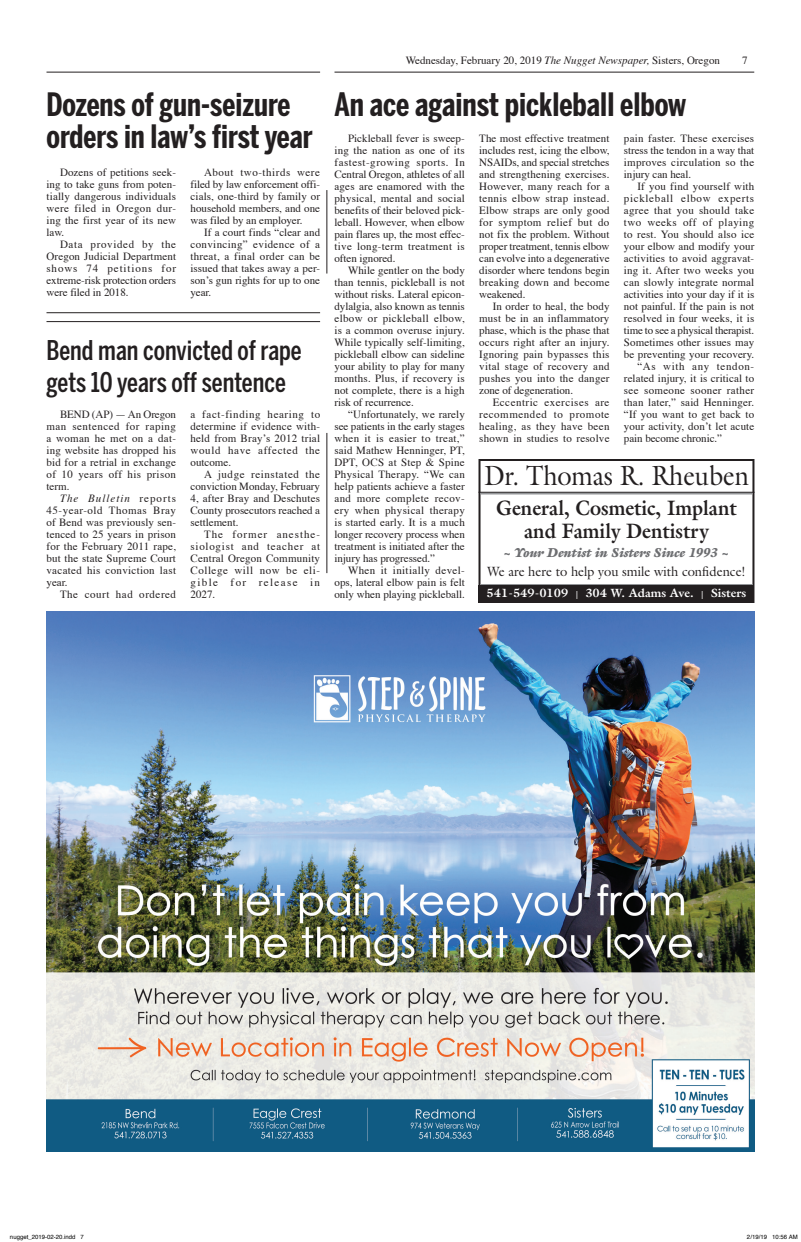
<style>
.page{position:relative;width:801px;height:1242px;background:#fff}
.page>*{position:absolute;margin:0;border:0;box-sizing:border-box;transform-origin:0 0}
.t1{font:700 32px/32px "Benton Sans Comp";color:#231f20}
.t2{font:28px "Galliard";letter-spacing:-.005em;color:#231f20;scale:.91 1}
.t3{font:500 27px/32px "Benton Sans Comp";color:#231f20}
.t4{font:700 21px/23px "Galliard";color:#231f20;text-align:center;scale:.91 1}
.t5{font:13.5px "Galliard";color:#231f20;scale:.96 1}
.t6{font:italic 900 13px "Galliard";color:#6d6e71;scale:.96 1}
.t7{font:700 12px "Galliard";color:#fff}
.t8{font:11px/12px "Times";letter-spacing:.015em;color:#231f20;text-align:justify}
.t9{font:11px "Times";letter-spacing:-.005em;color:#231f20}
.t10{font:11px "Times";letter-spacing:.06em;color:#231f20}
.t11{font:11px "Times";letter-spacing:-.015em;color:#231f20}
.t12{font:11px "Times";letter-spacing:.04em;color:#231f20}
.t13{font:11px "Times";letter-spacing:.05em;color:#231f20}
.t14{font:6px "Helvetica";color:#000}
.s1{font-style:italic}
.s2{font-size:8px}
</style>
<div class="page">
<hr style="left:335px;top:72px;width:419px;height:1px;background:#231f20">
<hr style="left:47px;top:321px;width:273px;height:1px;background:#231f20">
<hr style="left:47px;top:72px;width:273px;height:1px;background:#231f20">
<hr style="left:47px;top:313px;width:273px;height:1px;background:#231f20">
<hr style="left:327px;top:190px;width:1px;height:84px;background:#231f20">
<hr style="left:327px;top:433px;width:1px;height:140px;background:#231f20">
<div style="left:479px;top:459px;width:275px;height:144px;border:2px solid #231f20"></div>
<hr style="left:481px;top:584px;width:271px;height:2px;background:#939598">
<hr style="left:481px;top:492px;width:271px;height:3px;background:#939598">
<hr style="left:479px;top:492px;width:275px;height:1px;background:#231f20">
<div style="left:479px;top:585px;width:275px;height:18px;background:#231f20"></div>
<img style="left:47px;top:612px;width:707px;height:540px">
<h1 class="t1" style="left:47px;top:91px;width:268px">Dozens of gun-seizure orders in law’s first year</h1>
<p class="t8" style="left:47px;top:168px;width:131px;text-indent:14px">Dozens of petitions seek&shy;ing to take guns from poten&shy;tially dangerous individuals were filed in Oregon dur&shy;ing the first year of its new law.</p>
<p class="t8" style="left:47px;top:240px;width:131px;text-indent:14px">Data provided by the Oregon Judicial Department shows 74 petitions for extreme-risk protection orders were filed in 2018.</p>
<p class="t8" style="left:191px;top:168px;width:131px;text-indent:14px">About two-thirds were filed by law enforcement offi&shy;cials, one-third by family or household members, and one was filed by an employer.</p>
<p class="t8" style="left:191px;top:228px;width:131px;text-indent:14px">If a court finds &lt;clear and convincing= evidence of a threat, a final order can be issued that takes away a per&shy;son9s gun rights for up to one year.</p>
<h3 class="t3" style="left:47px;top:336px;width:257px">Bend man convicted of rape gets 10 years off sentence</h3>
<p class="t8" style="left:47px;top:409px;width:131px;text-indent:14px">BEND (AP) 4 An Oregon man sentenced for raping a woman he met on a dat&shy;ing website has dropped his bid for a retrial in exchange of 10 years off his prison term.</p>
<p class="t8" style="left:47px;top:493px;width:131px;text-indent:14px"><span class="s1">The Bulletin</span> reports 45-year-old Thomas Bray of Bend was previously sen&shy;tenced to 25 years in prison for the February 2011 rape, but the state Supreme Court vacated his conviction last year.</p>
<p class="t13" style="left:60px;top:590px;width:118px">The court had ordered</p>
<p class="t8" style="left:191px;top:409px;width:131px">a fact-finding hearing to determine if evidence with&shy;held from Bray9s 2012 trial would have affected the outcome.</p>
<p class="t8" style="left:191px;top:469px;width:131px;text-indent:14px">A judge reinstated the conviction Monday, February 4, after Bray and Deschutes County prosecutors reached a settlement.</p>
<p class="t8" style="left:191px;top:529px;width:131px;text-indent:14px">The former anesthe&shy;siologist and teacher at Central Oregon Community College will now be eli&shy;gible for release in 2027.</p>
<p class="t8" style="left:406px;top:55px;width:316px">Wednesday, February 20, 2019 <span class="s1">The Nugget Newspaper,</span> Sisters, Oregon</p>
<p class="t8" style="left:742px;top:55px;width:7px">7</p>
<h1 class="t1" style="left:335px;top:91px;width:353px">An ace against pickleball elbow</h1>
<p class="t8" style="left:335px;top:133px;width:132px;text-indent:14px">Pickleball fever is sweep&shy;ing the nation as one of its fastest-growing sports. In Central Oregon, athletes of all ages are enamored with the physical, mental and social benefits of their beloved pick&shy;leball. However, when elbow pain flares up, the most effec&shy;tive long-term treatment is often ignored.</p>
<p class="t8" style="left:335px;top:265px;width:132px;text-indent:14px">While gentler on the body than tennis, pickleball is not without risks. Lateral epicon&shy;dylalgia, also known as tennis elbow or pickleball elbow, is a common overuse injury.<br>While typically self-limiting, pickleball elbow can sideline your ability to play for many months. Plus, if recovery is not complete, there is a high risk of recurrence.</p>
<p class="t8" style="left:335px;top:409px;width:132px;text-indent:14px">&lt;Unfortunately, we rarely see patients in the early stages when it is easier to treat,= said Mathew Henninger, PT, DPT, OCS at Step &amp; Spine Physical Therapy. &lt;We can help patients achieve a faster and more complete recov&shy;ery when physical therapy is started early. It is a much longer recovery process when treatment is initiated after the injury has progressed.=</p>
<p class="t8" style="left:335px;top:565px;width:132px;text-indent:14px">When it initially devel&shy;ops, lateral elbow pain is felt only when playing pickleball.</p>
<p class="t8" style="left:479px;top:133px;width:132px">The most effective treatment includes rest, icing the elbow, NSAIDs, and special stretches and strengthening exercises.<br>However, many reach for a tennis elbow strap instead.<br>Elbow straps are only good for symptom relief but do not fix the problem. Without proper treatment, tennis elbow can evolve into a degenerative disorder where tendons begin breaking down and become weakened.</p>
<p class="t8" style="left:479px;top:301px;width:132px;text-indent:14px">In order to heal, the body must be in an inflammatory phase, which is the phase that occurs right after an injury.<br>Ignoring pain bypasses this vital stage of recovery and pushes you into the danger zone of degeneration.</p>
<p class="t8" style="left:479px;top:397px;width:132px;text-indent:14px">Eccentric exercises are recommended to promote healing, as they have been shown in studies to resolve</p>
<p class="t8" style="left:624px;top:133px;width:132px">pain faster. These exercises stress the tendon in a way that improves circulation so the injury can heal.</p>
<p class="t8" style="left:637px;top:181px;width:118px">If you find yourself with</p>
<p class="t10" style="left:624px;top:194px;width:132px">pickleball elbow experts</p>
<p class="t8" style="left:624px;top:205px;width:132px">agree that you should take</p>
<p class="t12" style="left:624px;top:218px;width:132px">two weeks off of playing</p>
<p class="t8" style="left:624px;top:229px;width:132px">to rest. You should also ice</p>
<p class="t8" style="left:624px;top:241px;width:132px">your elbow and modify your</p>
<p class="t8" style="left:624px;top:253px;width:132px">activities to avoid aggravat-</p>
<p class="t8" style="left:624px;top:265px;width:132px">ing it. After two weeks you</p>
<p class="t8" style="left:624px;top:277px;width:132px">can slowly integrate normal</p>
<p class="t9" style="left:624px;top:290px;width:132px">activities into your day if it is</p>
<p class="t8" style="left:624px;top:301px;width:132px">not painful. If the pain is not</p>
<p class="t8" style="left:624px;top:313px;width:132px">resolved in four weeks, it is</p>
<p class="t11" style="left:624px;top:326px;width:132px">time to see a physical therapist.</p>
<p class="t8" style="left:624px;top:337px;width:132px">Sometimes other issues may</p>
<p class="t8" style="left:624px;top:349px;width:132px">be preventing your recovery.</p>
<p class="t10" style="left:637px;top:362px;width:118px">&lt;As with any tendon-</p>
<p class="t8" style="left:624px;top:373px;width:132px">related injury, it is critical to</p>
<p class="t8" style="left:624px;top:385px;width:132px">see someone sooner rather</p>
<p class="t8" style="left:624px;top:397px;width:132px">than later,= said Henninger.</p>
<p class="t8" style="left:624px;top:409px;width:132px">&lt;If you want to get back to</p>
<p class="t8" style="left:624px;top:421px;width:132px">your activity, don9t let acute</p>
<p class="t9" style="left:624px;top:434px;width:100px">pain become chronic.=</p>
<h2 class="t2" style="left:484px;top:465px;width:293px">Dr. Thomas R. Rheuben</h2>
<h3 class="t4" style="left:496px;top:498px;width:266px">General, Cosmetic, Implant and Family Dentistry</h3>
<p class="t6" style="left:504px;top:545px;width:236px">~ Your Dentist in Sisters Since 1993 ~</p>
<p class="t5" style="left:487px;top:566px;width:271px">We are here to help you smile with confidence!</p>
<p class="t7" style="left:487px;top:588px;width:261px">541-549-0109 <span class="s2">|</span> 304 W. Adams Ave. <span class="s2">|</span> Sisters</p>
<p class="t14" style="left:10px;top:1235px;width:75px">nugget_2019-02-20.indd 7</p>
<p class="t14" style="left:747px;top:1235px;width:52px">2/19/19 10:56 AM</p>
</div>
